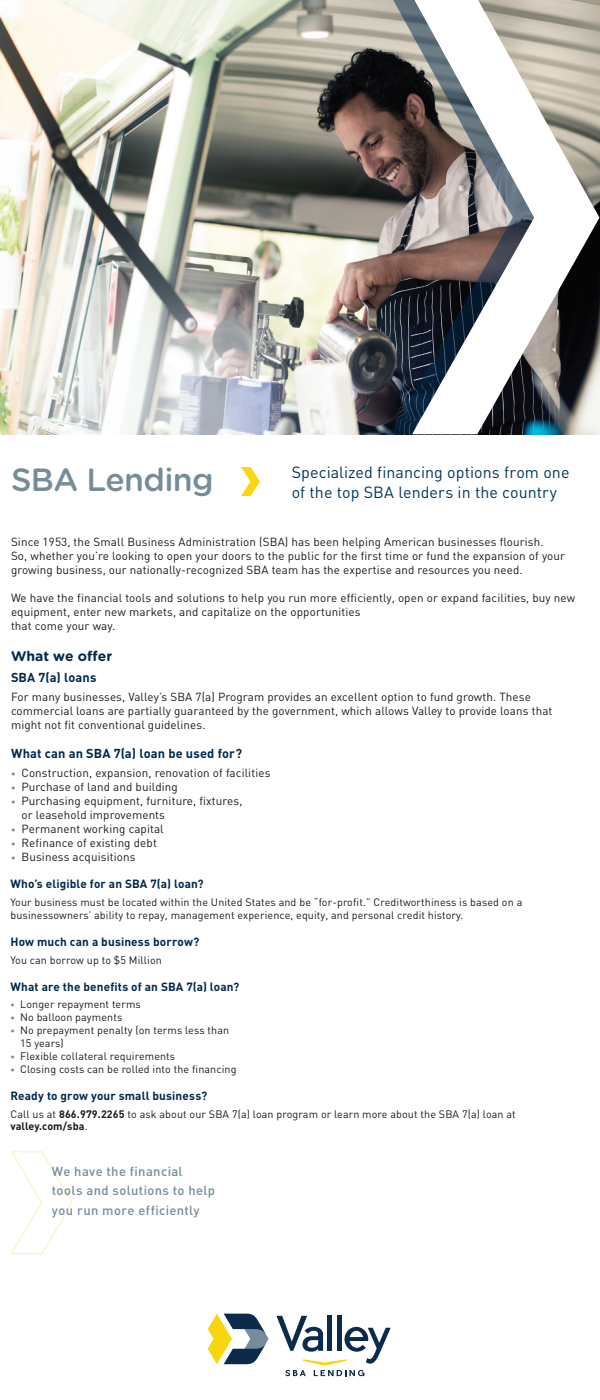
<style>
.page{position:relative;width:600px;height:1400px;background:#fff}
.page>*{position:absolute;margin:0;border:0;box-sizing:border-box;transform-origin:0 0}
.Headline{font:500 32.1px "Gotham Rounded";letter-spacing:-.02em;color:#758c99}
.body_copy{font:16px/19.3px "DIN";letter-spacing:.005em;color:#00375a}
.Subhead{font:700 14px "Gotham Rounded";color:#00294e}
.body_copy-2{font:500 13px/19.6px "DIN";letter-spacing:.025em;color:#758c99}
.body_copy-3{font:700 12.8px "DIN";letter-spacing:.01em;color:#00294e}
.body_copy-4{font:700 11.8px "DIN";letter-spacing:.01em;color:#00294e}
.t1{font:11.6px/14px "DIN";letter-spacing:.01em;color:#1a1a1a}
.t2{font:10.7px/12.9px "DIN";letter-spacing:.01em;color:#1a1a1a}
.t3{font:700 10.7px "DIN";letter-spacing:.01em;color:#1a1a1a}
.s1{font-weight:700;font-size:9px;color:#758c99}
.s2{font-weight:700}
.s3{font-weight:400}
</style>
<div class="page">
<img style="left:0;top:0;width:391px;height:434px">
<svg style="left:391px;top:0;width:21px;height:434px;background:#4e4a4c"></svg>
<svg style="left:412px;top:0;width:188px;height:434px"></svg>
<svg style="left:241px;top:467px;width:19px;height:29px"></svg>
<svg style="left:11px;top:1151px;width:62px;height:104px"></svg>
<div style="left:327px;top:1315px;width:5px;height:36px;background:#0c2a4c"></div>
<div style="left:337px;top:1315px;width:5px;height:36px;background:#0c2a4c"></div>
<svg style="left:276px;top:1316px;width:115px;height:60px"></svg>
<svg style="left:208px;top:1314px;width:61px;height:50px"></svg>
<p class="Headline" style="left:11px;top:456px;width:204px">SBA Lending</p>
<p class="body_copy" style="left:292px;top:463px;width:279px">Specialized financing options from one of the top SBA lenders in the country</p>
<p class="t1" style="left:11px;top:535px;width:534px">Since 1953, the Small Business Administration (SBA) has been helping American businesses flourish.</p>
<p class="t1" style="left:11px;top:549px;width:556px">So, whether you’re looking to open your doors to the public for the first time or fund the expansion of your growing business, our nationally-recognized SBA team has the expertise and resources you need.</p>
<p class="t1" style="left:11px;top:591px;width:566px">We have the financial tools and solutions to help you run more efficiently, open or expand facilities, buy new equipment, enter new markets, and capitalize on the opportunities<br>that come your way.</p>
<p class="Subhead" style="left:11px;top:646px;width:103px">What we offer</p>
<p class="body_copy-3" style="left:11px;top:669px;width:87px">SBA 7(a) loans</p>
<p class="t1" style="left:11px;top:689px;width:543px">For many businesses, Valley’s SBA 7(a) Program provides an excellent option to fund growth. These commercial loans are partially guaranteed by the government, which allows Valley to provide loans that might not fit conventional guidelines.</p>
<p class="body_copy-3" style="left:11px;top:745px;width:233px">What can an SBA 7(a) loan be used for?</p>
<p class="t1" style="left:11px;top:766px;width:261px"><span class="s1">•</span> Construction, expansion, renovation of facilities</p>
<p class="t1" style="left:11px;top:780px;width:168px"><span class="s1">•</span> Purchase of land and building</p>
<p class="t1" style="left:21px;top:794px;width:223px;text-indent:-10px"><span class="s1">•</span> Purchasing equipment, furniture, fixtures, or leasehold improvements</p>
<p class="t1" style="left:11px;top:822px;width:154px"><span class="s1">•</span> Permanent working capital</p>
<p class="t1" style="left:11px;top:836px;width:147px"><span class="s1">•</span> Refinance of existing debt</p>
<p class="t1" style="left:11px;top:850px;width:126px"><span class="s1">•</span> Business acquisitions</p>
<p class="body_copy-4" style="left:10px;top:876px;width:195px">Who’s eligible for an SBA 7(a) loan?</p>
<p class="t2" style="left:10px;top:896px;width:513px">Your business must be located within the United States and be “for-profit.” Creditworthiness is based on a businessowners’ ability to repay, management experience, equity, and personal credit history.</p>
<p class="body_copy-4" style="left:10px;top:934px;width:190px">How much can a business borrow?</p>
<p class="t2" style="left:10px;top:953px;width:153px">You can borrow up to $5 Million</p>
<p class="body_copy-4" style="left:10px;top:979px;width:230px">What are the benefits of an SBA 7(a) loan?</p>
<p class="t2" style="left:10px;top:998px;width:132px"><span class="s1">•</span> Longer repayment terms</p>
<p class="t2" style="left:10px;top:1011px;width:113px"><span class="s1">•</span> No balloon payments</p>
<p class="t2" style="left:20px;top:1024px;width:210px;text-indent:-10px"><span class="s1">•</span> No prepayment penalty (on terms less than<br>15 years)</p>
<p class="t2" style="left:10px;top:1049px;width:166px"><span class="s1">•</span> Flexible collateral requirements</p>
<p class="t2" style="left:10px;top:1062px;width:228px"><span class="s1">•</span> Closing costs can be rolled into the financing</p>
<p class="body_copy-4" style="left:10px;top:1088px;width:198px">Ready to grow your small business?</p>
<p class="t2" style="left:10px;top:1107px;width:507px">Call us at <span class="s2">866.979.2265</span> to ask about our SBA 7(a) loan program or learn more about the SBA 7(a) loan at</p>
<p class="t3" style="left:10px;top:1120px;width:79px">valley.com/sba<span class="s3">.</span></p>
<p class="body_copy-2" style="left:52px;top:1161px;width:165px">We have the financial tools and solutions to help you run more efficiently</p>
</div>
